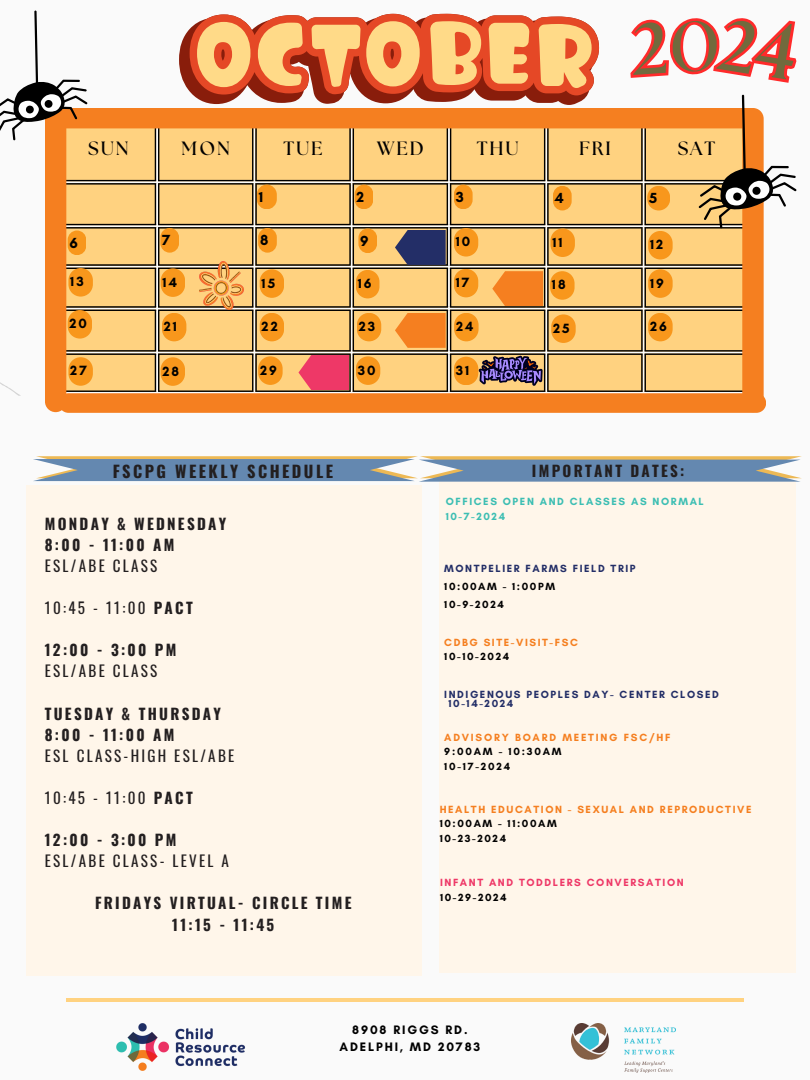
<style>
.page{position:relative;width:810px;height:1080px;background:#fafafa}
.page>*{position:absolute;margin:0;border:0;box-sizing:border-box;transform-origin:0 0}
.t1{font:700 19.19px "The Seasons";letter-spacing:.1em;color:#000}
.t2{font:700 16.38px "Oswald";letter-spacing:.15em;color:#231f20}
.t3{font:700 15.12px/21.1px "Oswald";letter-spacing:.15em;color:#231f20}
.t4{font:15.12px/21.1px "Oswald";letter-spacing:.15em;color:#231f20}
.t5{font:700 14.88px "Glacial Indifference";color:#000}
.t6{font:700 13.62px "Glacial Indifference";letter-spacing:.15em;color:#000}
.t7{font:700 12.5px/17.4px "Glacial Indifference";letter-spacing:.15em;color:#000;text-align:center}
.t8{font:700 10.62px "Glacial Indifference";letter-spacing:.15em;color:#000}
.t9{font:700 10.62px "Glacial Indifference";letter-spacing:.15em;color:#232e67}
.t10{font:700 10.62px "Glacial Indifference";letter-spacing:.15em;color:#f57f20}
.t11{font:700 10.62px "Glacial Indifference";letter-spacing:.15em;color:#3cbeb3}
.t12{font:700 10.62px "Glacial Indifference";letter-spacing:.15em;color:#ee3867}
.t13{font:700 10.62px "Glacial Indifference";letter-spacing:.17em;color:#f57f20}
.t14{font:700 10.62px "Glacial Indifference";letter-spacing:.17em;color:#000}
.s1{font-weight:400}
.s2{font-weight:700}
</style>
<div class="page">
<div style="left:26px;top:486px;width:396px;height:490px;background:#fff6ea"></div>
<div style="left:440px;top:482px;width:356px;height:491px;background:#fff6ea"></div>
<svg style="left:33px;top:456px;width:769px;height:26px;background:#889cac"></svg>
<hr style="left:66px;top:998px;width:678px;height:3px;background:#ffd280">
<img style="left:101px;top:1001px;width:160px;height:70px">
<img style="left:572px;top:1024px;width:104px;height:49px">
<svg style="left:0;top:10px;width:797px;height:403px"></svg>
<p class="t1" style="left:88px;top:140px;width:42px">SUN</p>
<p class="t1" style="left:182px;top:140px;width:50px">MON</p>
<p class="t1" style="left:283px;top:140px;width:41px">TUE</p>
<p class="t1" style="left:377px;top:140px;width:49px">WED</p>
<p class="t1" style="left:477px;top:140px;width:43px">THU</p>
<p class="t1" style="left:579px;top:140px;width:33px">FRI</p>
<p class="t1" style="left:678px;top:140px;width:39px">SAT</p>
<p class="t5" style="left:357px;top:188px;width:9px">2</p>
<p class="t5" style="left:456px;top:188px;width:10px">3</p>
<p class="t5" style="left:555px;top:189px;width:11px">4</p>
<p class="t5" style="left:649px;top:189px;width:10px">5</p>
<p class="t5" style="left:259px;top:188px;width:6px">1</p>
<p class="t5" style="left:70px;top:234px;width:10px">6</p>
<p class="t5" style="left:162px;top:231px;width:10px">7</p>
<p class="t5" style="left:260px;top:231px;width:10px">8</p>
<p class="t5" style="left:360px;top:232px;width:10px">9</p>
<p class="t6" style="left:456px;top:233px;width:16px">10</p>
<p class="t6" style="left:552px;top:234px;width:12px">11</p>
<p class="t6" style="left:650px;top:236px;width:15px">12</p>
<p class="t6" style="left:70px;top:273px;width:15px">13</p>
<p class="t6" style="left:163px;top:274px;width:16px">14</p>
<p class="t6" style="left:262px;top:275px;width:15px">15</p>
<p class="t6" style="left:358px;top:275px;width:15px">16</p>
<p class="t6" style="left:456px;top:274px;width:15px">17</p>
<p class="t6" style="left:552px;top:277px;width:15px">18</p>
<p class="t6" style="left:650px;top:275px;width:15px">19</p>
<p class="t6" style="left:70px;top:315px;width:19px">20</p>
<p class="t6" style="left:164px;top:318px;width:15px">21</p>
<p class="t6" style="left:262px;top:318px;width:18px">22</p>
<p class="t6" style="left:359px;top:318px;width:18px">23</p>
<p class="t6" style="left:456px;top:318px;width:19px">24</p>
<p class="t6" style="left:553px;top:320px;width:18px">25</p>
<p class="t6" style="left:650px;top:318px;width:18px">26</p>
<p class="t6" style="left:70px;top:363px;width:18px">27</p>
<p class="t6" style="left:162px;top:363px;width:18px">28</p>
<p class="t6" style="left:260px;top:362px;width:18px">29</p>
<p class="t6" style="left:358px;top:362px;width:19px">30</p>
<p class="t6" style="left:456px;top:362px;width:15px">31</p>
<h2 class="t2" style="left:113px;top:458px;width:222px">FSCPG WEEKLY SCHEDULE</h2>
<h2 class="t3" style="left:532px;top:460px;width:154px">IMPORTANT DATES:</h2>
<p class="t3" style="left:45px;top:512px;width:183px">MONDAY &amp; WEDNESDAY<br>8:00 - 11:00 AM<br><span class="s1">ESL/ABE CLASS</span></p>
<p class="t4" style="left:45px;top:597px;width:149px">10:45 - 11:00 <span class="s2">PACT</span></p>
<p class="t3" style="left:45px;top:639px;width:133px">12:00 - 3:00 PM<br><span class="s1">ESL/ABE CLASS</span></p>
<h1 class="t3" style="left:45px;top:702px;width:191px">TUESDAY &amp; THURSDAY<br>8:00 - 11:00 AM<br><span class="s1">ESL CLASS-HIGH ESL/ABE</span></h1>
<h1 class="t4" style="left:45px;top:787px;width:149px">10:45 - 11:00 <span class="s2">PACT</span></h1>
<h2 class="t4" style="left:45px;top:829px;width:186px"><span class="s2">12:00 - 3:00 PM<br></span>ESL/ABE CLASS- LEVEL A</h2>
<h2 class="t3" style="left:95px;top:892px;width:258px;text-align:center">FRIDAYS VIRTUAL- CIRCLE TIME<br>11:15 - 11:45</h2>
<p class="t11" style="left:446px;top:495px;width:260px">OFFICES OPEN AND CLASSES AS NORMAL</p>
<p class="t11" style="left:446px;top:510px;width:61px">10-7-2024</p>
<h2 class="t9" style="left:444px;top:562px;width:193px">MONTPELIER FARMS FIELD TRIP</h2>
<h1 class="t8" style="left:444px;top:580px;width:112px">10:00AM - 1:00PM</h1>
<p class="t8" style="left:444px;top:598px;width:61px">10-9-2024</p>
<p class="t10" style="left:444px;top:636px;width:135px">CDBG SITE-VISIT-FSC</p>
<p class="t8" style="left:444px;top:650px;width:66px">10-10-2024</p>
<p class="t9" style="left:444px;top:688px;width:276px">INDIGENOUS PEOPLES DAY- CENTER CLOSED</p>
<p class="t9" style="left:449px;top:697px;width:66px">10-14-2024</p>
<p class="t13" style="left:444px;top:731px;width:228px">ADVISORY BOARD MEETING FSC/HF</p>
<p class="t14" style="left:444px;top:745px;width:119px">9:00AM - 10:30AM</p>
<p class="t8" style="left:444px;top:760px;width:67px">10-17-2024</p>
<p class="t10" style="left:440px;top:802px;width:313px">HEALTH EDUCATION - SEXUAL AND REPRODUCTIVE</p>
<p class="t8" style="left:440px;top:817px;width:119px">10:00AM - 11:00AM</p>
<p class="t8" style="left:440px;top:832px;width:68px">10-23-2024</p>
<p class="t12" style="left:440px;top:876px;width:245px">INFANT AND TODDLERS CONVERSATION</p>
<p class="t8" style="left:440px;top:891px;width:68px">10-29-2024</p>
<h2 class="t7" style="left:340px;top:1021px;width:142px">8908 RIGGS RD.<br>ADELPHI, MD 20783</h2>
</div>
